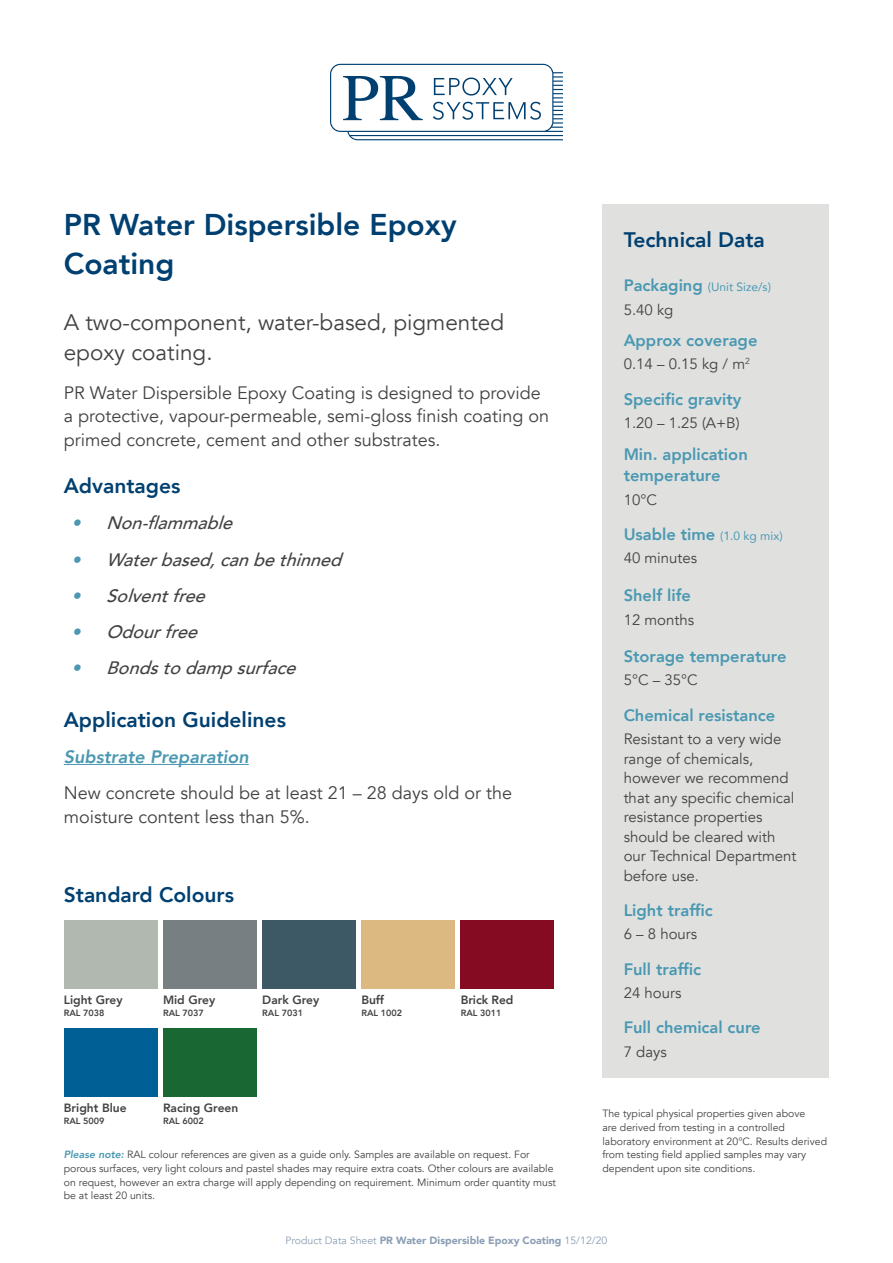
<style>
.page{position:relative;width:893px;height:1263px;background:#fff}
.page>*{position:absolute;margin:0;border:0;box-sizing:border-box;transform-origin:0 0}
.t1{font:800 30px/39px "Avenir";color:#004071}
.t2{font:22.5px/29.2px "Avenir";color:#424242}
.t3{font:800 21px "Avenir";color:#004071}
.t4{font:18px/23.4px "Avenir";color:#424242}
.t5{font:italic 500 18px "Avenir";color:#424242}
.t6{font:italic 800 18px "Avenir";color:#4a98b2}
.t7{font:800 16.5px/21.5px "Avenir";color:#4a98b2}
.t8{font:15px/19.5px "Avenir";color:#424242}
.t9{font:800 12px "Avenir";color:#424242}
.t10{font:12px "Avenir";color:#4a98b2}
.t11{font:10.5px/13.6px "Avenir";color:#424242}
.t12{font:900 10.5px "Avenir";color:#8b9fb5}
.t13{font:800 9px "Avenir";color:#424242}
.s1{color:#4a98b2}
.s2{font-weight:800;font-style:italic;color:#4a98b2}
.s3{font-weight:800;font-size:16.5px}
.s4{font-weight:400;font-size:12px}
.s5{font-weight:400}
</style>
<div class="page">
<hr style="left:64px;top:764px;width:185px;height:1px;background:#4a98b2">
<div style="left:602px;top:205px;width:227px;height:873px;background:#e0e1df"></div>
<svg style="left:330px;top:64px;width:233px;height:76px"></svg>
<div style="left:64px;top:920px;width:93px;height:68px;background:#b1b8af"></div>
<div style="left:163px;top:920px;width:94px;height:68px;background:#777f82"></div>
<div style="left:262px;top:920px;width:94px;height:68px;background:#3d5966"></div>
<div style="left:361px;top:920px;width:94px;height:68px;background:#dbb980"></div>
<div style="left:461px;top:920px;width:93px;height:68px;background:#850b22"></div>
<div style="left:64px;top:1028px;width:93px;height:68px;background:#006096"></div>
<div style="left:163px;top:1028px;width:94px;height:68px;background:#196833"></div>
<h1 class="t1" style="left:64px;top:205px;width:394px">PR Water Dispersible Epoxy<br>Coating</h1>
<h2 class="t2" style="left:64px;top:308px;width:442px">A two-component, water-based, pigmented epoxy coating.</h2>
<h3 class="t4" style="left:64px;top:381px;width:487px">PR Water Dispersible Epoxy Coating is designed to provide a protective, vapour-permeable, semi-gloss finish coating on primed concrete, cement and other substrates.</h3>
<h3 class="t3" style="left:64px;top:470px;width:118px">Advantages</h3>
<h3 class="t5" style="left:72px;top:512px;width:165px"><span class="s1">•</span> Non-flammable</h3>
<h3 class="t5" style="left:72px;top:549px;width:270px"><span class="s1">•</span> Water based, can be thinned</h3>
<h3 class="t5" style="left:72px;top:585px;width:137px"><span class="s1">•</span> Solvent free</h3>
<h3 class="t5" style="left:72px;top:621px;width:130px"><span class="s1">•</span> Odour free</h3>
<h3 class="t5" style="left:72px;top:657px;width:228px"><span class="s1">•</span> Bonds to damp surface</h3>
<h3 class="t3" style="left:64px;top:703px;width:224px">Application Guidelines</h3>
<h3 class="t6" style="left:64px;top:746px;width:187px">Substrate Preparation</h3>
<h3 class="t4" style="left:64px;top:782px;width:450px">New concrete should be at least 21 – 28 days old or the moisture content less than 5%.</h3>
<h3 class="t3" style="left:64px;top:879px;width:172px">Standard Colours</h3>
<p class="t9" style="left:64px;top:991px;width:60px">Light Grey</p>
<p class="t13" style="left:64px;top:1006px;width:42px">RAL 7038</p>
<p class="t9" style="left:163px;top:991px;width:54px">Mid Grey</p>
<p class="t13" style="left:163px;top:1006px;width:42px">RAL 7037</p>
<p class="t9" style="left:262px;top:991px;width:59px">Dark Grey</p>
<p class="t13" style="left:262px;top:1006px;width:42px">RAL 7031</p>
<p class="t9" style="left:361px;top:991px;width:24px">Buff</p>
<p class="t13" style="left:361px;top:1006px;width:42px">RAL 1002</p>
<p class="t9" style="left:461px;top:991px;width:54px">Brick Red</p>
<p class="t13" style="left:461px;top:1006px;width:42px">RAL 3011</p>
<p class="t9" style="left:64px;top:1099px;width:64px">Bright Blue</p>
<p class="t13" style="left:64px;top:1114px;width:42px">RAL 5009</p>
<p class="t9" style="left:163px;top:1099px;width:77px">Racing Green</p>
<p class="t13" style="left:163px;top:1114px;width:42px">RAL 6002</p>
<p class="t11" style="left:64px;top:1148px;width:494px"><span class="s2">Please note:</span> RAL colour references are given as a guide only. Samples are available on request. For porous surfaces, very light colours and pastel shades may require extra coats. Other colours are available on request, however an extra charge will apply depending on requirement. Minimum order quantity must be at least 20 units.</p>
<h3 class="t3" style="left:624px;top:223px;width:143px">Technical Data</h3>
<p class="t10" style="left:624px;top:277px;width:149px"><span class="s3">Packaging</span> (Unit Size/s)</p>
<h3 class="t8" style="left:624px;top:300px;width:51px">5.40 kg</h3>
<h3 class="t7" style="left:624px;top:329px;width:135px">Approx coverage</h3>
<h3 class="t8" style="left:624px;top:355px;width:128px">0.14 – 0.15 kg / m<sup>2</sup></h3>
<h3 class="t7" style="left:624px;top:388px;width:119px">Specific gravity</h3>
<h3 class="t8" style="left:624px;top:414px;width:117px">1.20 – 1.25 (A+B)</h3>
<h3 class="t7" style="left:624px;top:443px;width:126px">Min. application temperature</h3>
<h3 class="t8" style="left:624px;top:490px;width:35px">10°C</h3>
<h3 class="t7" style="left:624px;top:523px;width:161px">Usable time <span class="s4">(1.0 kg mix)</span></h3>
<h3 class="t8" style="left:624px;top:549px;width:75px">40 minutes</h3>
<h3 class="t7" style="left:624px;top:585px;width:69px">Shelf life</h3>
<h3 class="t8" style="left:624px;top:610px;width:72px">12 months</h3>
<h3 class="t7" style="left:624px;top:645px;width:164px">Storage temperature</h3>
<h3 class="t8" style="left:624px;top:671px;width:75px">5°C – 35°C</h3>
<h3 class="t7" style="left:624px;top:704px;width:153px">Chemical resistance</h3>
<h3 class="t8" style="left:624px;top:729px;width:174px">Resistant to a very wide range of chemicals, however we recommend that any specific chemical resistance properties should be cleared with our Technical Department before use.</h3>
<h3 class="t7" style="left:624px;top:899px;width:90px">Light traffic</h3>
<h3 class="t8" style="left:624px;top:925px;width:75px">6 – 8 hours</h3>
<h3 class="t7" style="left:624px;top:958px;width:79px">Full traffic</h3>
<h3 class="t8" style="left:624px;top:983px;width:59px">24 hours</h3>
<h3 class="t7" style="left:624px;top:1017px;width:138px">Full chemical cure</h3>
<h3 class="t8" style="left:624px;top:1042px;width:45px">7 days</h3>
<p class="t11" style="left:602px;top:1107px;width:226px">The typical physical properties given above<br>are derived from testing in a controlled laboratory environment at 20°C. Results derived from testing field applied samples may vary dependent upon site conditions.</p>
<p class="t12" style="left:286px;top:1231px;width:323px"><span class="s5">Product Data Sheet</span> PR Water Dispersible Epoxy Coating <span class="s5">15/12/20</span></p>
</div>
